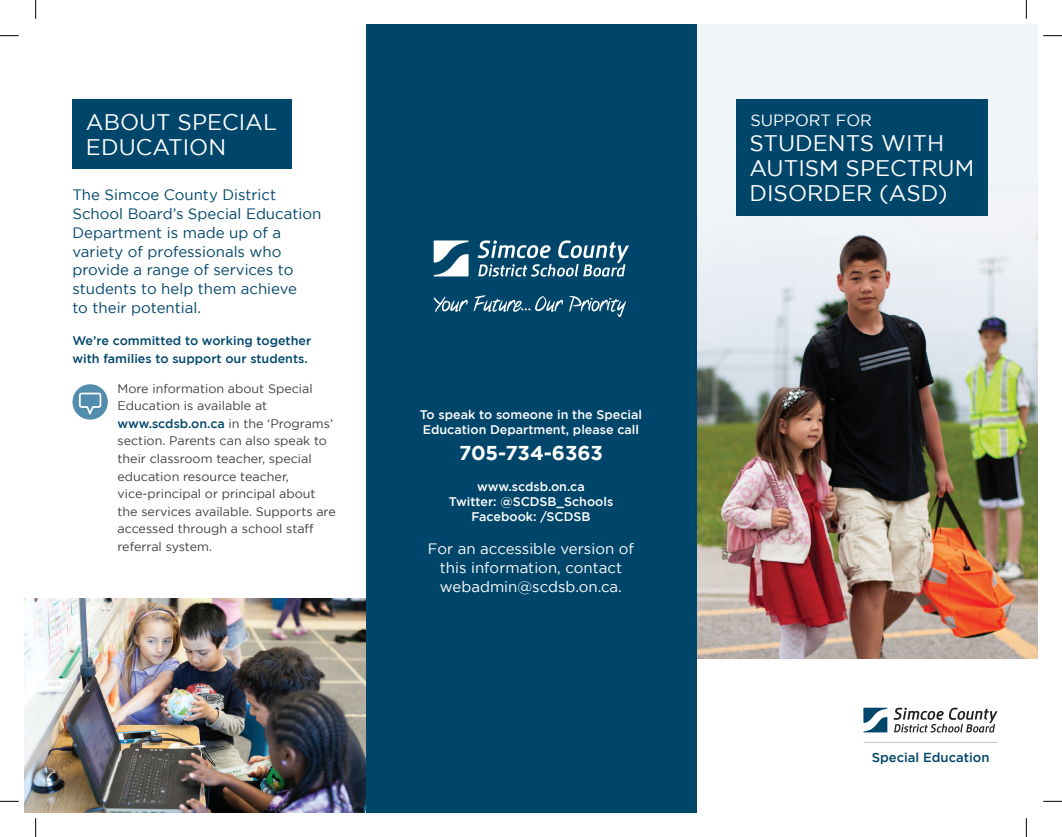
<style>
.page{position:relative;width:1062px;height:837px;background:#fff}
.page>*{position:absolute;margin:0;border:0;box-sizing:border-box;transform-origin:0 0}
.t1{font:22.5px/25px "Gotham HTF";color:#fff}
.t2{font:700 20px "Gotham HTF";letter-spacing:-.01em;color:#fff}
.t3{font:16.25px "Gotham HTF";color:#fff}
.t4{font:15px/18.8px "Gotham HTF";color:#00466b}
.t5{font:15px/18.8px "Gotham HTF";color:#fff;text-align:center}
.Main_Body_Text{font:500 13px "Gotham HTF";color:#00466b}
.t6{font:500 12.5px/15px "Gotham HTF";color:#fff}
.t7{font:12.38px/17.5px "Gotham HTF";color:#3e3e3f}
.t8{font:500 12.38px/17.5px "Gotham HTF";color:#00466b}
.s1{font-weight:500;color:#00466b}
</style>
<div class="page">
<img style="left:696px;top:24px;width:341px;height:634px">
<div style="left:735px;top:99px;width:252px;height:117px;background:#00466b"></div>
<div style="left:72px;top:99px;width:219px;height:70px;background:#00466b"></div>
<img style="left:24px;top:598px;width:342px;height:214px">
<div style="left:366px;top:24px;width:330px;height:788px;background:#00466b"></div>
<hr style="left:863px;top:741px;width:133px;height:1px;background:#c7c8ca">
<svg style="left:893px;top:707px;width:104px;height:25px"></svg>
<svg style="left:863px;top:707px;width:24px;height:25px"></svg>
<svg style="left:569px;top:295px;width:57px;height:22px"></svg>
<svg style="left:433px;top:295px;width:130px;height:18px"></svg>
<svg style="left:477px;top:240px;width:152px;height:36px"></svg>
<svg style="left:433px;top:240px;width:35px;height:36px"></svg>
<div style="left:72px;top:384px;width:36px;height:35px;background:#538dad;border-radius:50%"></div>
<svg style="left:79px;top:392px;width:22px;height:22px"></svg>
<svg style="left:0;top:35px;width:19px;height:1px"></svg>
<svg style="left:1043px;top:35px;width:18px;height:1px"></svg>
<svg style="left:0;top:800px;width:19px;height:1px"></svg>
<svg style="left:1043px;top:800px;width:18px;height:1px"></svg>
<svg style="left:35px;top:0;width:1px;height:19px"></svg>
<svg style="left:35px;top:818px;width:1px;height:18px"></svg>
<svg style="left:1025px;top:0;width:1px;height:19px"></svg>
<svg style="left:1025px;top:818px;width:1px;height:18px"></svg>
<p class="t1" style="left:86px;top:109px;width:192px">ABOUT SPECIAL<br>EDUCATION</p>
<p class="t4" style="left:72px;top:185px;width:250px">The Simcoe County District<br>School Board’s Special Education<br>Department is made up of a variety of professionals who provide a range of services to students to help them achieve<br>to their potential.</p>
<p class="t8" style="left:72px;top:332px;width:240px">We’re committed to working together with families to support our students.</p>
<p class="t7" style="left:117px;top:379px;width:220px">More information about Special<br>Education is available at <span class="s1">www.scdsb.on.ca</span> in the ‘Programs’ section. Parents can also speak to their classroom teacher, special education resource teacher, vice-principal or principal about the services available. Supports are accessed through a school staff referral system.</p>
<p class="t6" style="left:420px;top:407px;width:224px">To speak to someone in the Special<br>Education Department, please call</p>
<p class="t2" style="left:459px;top:441px;width:145px">705-734-6363</p>
<p class="t6" style="left:477px;top:478px;width:109px">www.scdsb.on.ca</p>
<p class="t6" style="left:448px;top:493px;width:166px">Twitter: @SCDSB_Schools</p>
<p class="t6" style="left:471px;top:508px;width:121px">Facebook: /SCDSB</p>
<p class="t5" style="left:428px;top:539px;width:207px">For an accessible version of this information, contact webadmin@scdsb.on.ca.</p>
<p class="t3" style="left:750px;top:111px;width:123px">SUPPORT FOR</p>
<p class="t1" style="left:749px;top:130px;width:226px">STUDENTS WITH<br>AUTISM SPECTRUM<br>DISORDER (ASD)</p>
<p class="Main_Body_Text" style="left:871px;top:749px;width:119px">Special Education</p>
</div>
